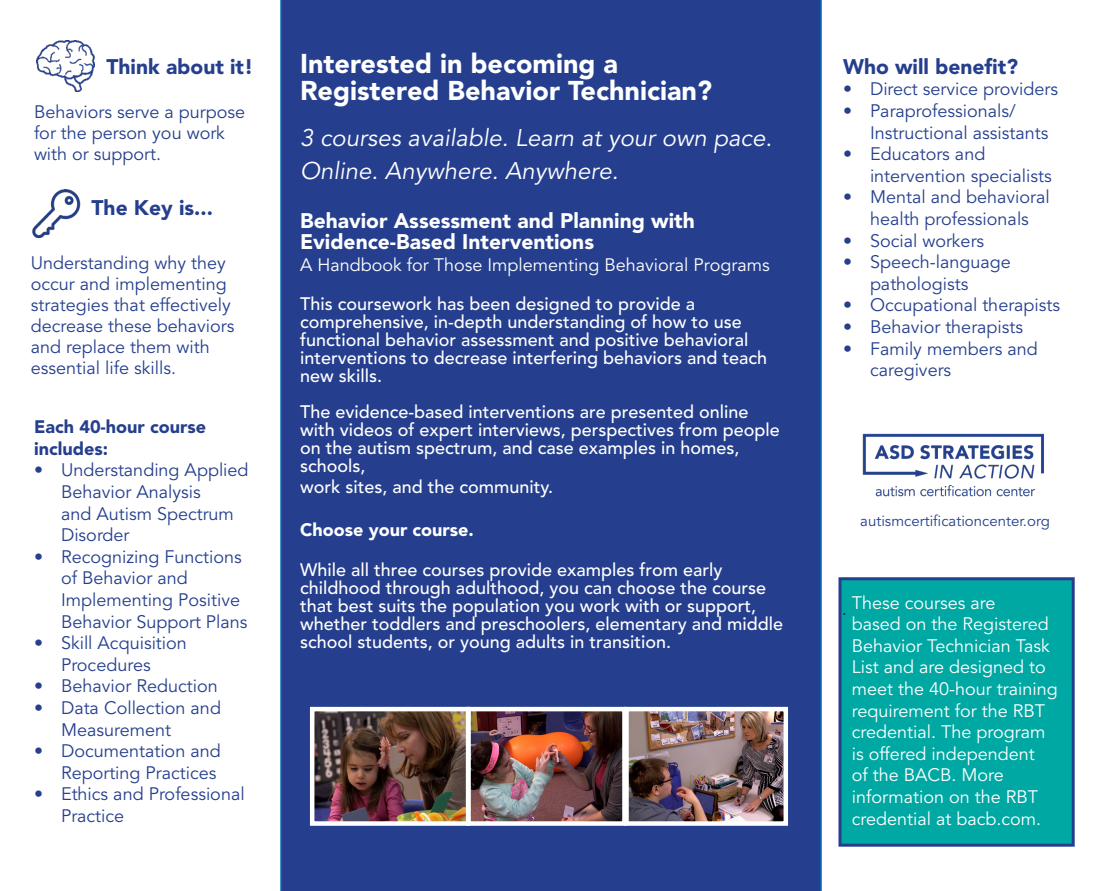
<style>
.page{position:relative;width:1107px;height:891px;background:#fff}
.page>*{position:absolute;margin:0;border:0;box-sizing:border-box;transform-origin:0 0}
.t1{font:900 27px/27px "Avenir LT Std";color:#fff}
.t2{font:italic 24px/32.4px "Avenir LT Std";color:#fff}
.t3{font:900 21px/21px "Avenir LT Std";color:#fff}
.t4{font:900 21px "Avenir LT Std";color:#253f8e}
.t5{font:18px/21.6px "Avenir LT Std";color:#253f8e}
.t6{font:500 18px/18px "Avenir LT Std";color:#fff}
.t7{font:18px/21.6px "Avenir LT Std";color:#fff}
.t8{font:900 18px/21.6px "Avenir LT Std";color:#253f8e}
.t9{font:18px "Times";color:#231f20}
.t10{font:15px "Avenir LT Std";color:#253f8e}
.s1{font-weight:500}
.s2{font-weight:900}
</style>
<div class="page">
<div style="left:280px;top:0;width:542px;height:891px;background:#253f8e"></div>
<div style="left:840px;top:579px;width:233px;height:266px;background:#00a8a3"></div>
<div style="left:838px;top:577px;width:237px;height:270px;border:3px solid #253f8e"></div>
<img style="left:862px;top:433px;width:182px;height:64px">
<img style="left:36px;top:41px;width:59px;height:50px">
<img style="left:32px;top:190px;width:48px;height:47px">
<img style="left:315px;top:712px;width:307px;height:109px">
<div style="left:310px;top:707px;width:160px;height:119px;border:4px solid #fff"></div>
<div style="left:466px;top:707px;width:161px;height:119px;border:4px solid #fff"></div>
<img style="left:629px;top:712px;width:154px;height:109px">
<div style="left:624px;top:707px;width:164px;height:119px;border:4px solid #fff"></div>
<p class="t4" style="left:107px;top:54px;width:148px">Think about it!</p>
<p class="t5" style="left:34px;top:102px;width:213px;line-height:21px">Behaviors serve a purpose for the person you work with or support.</p>
<p class="t4" style="left:92px;top:195px;width:123px">The Key is...</p>
<p class="t5" style="left:31px;top:253px;width:205px;line-height:21px">Understanding why they occur and implementing strategies that effectively decrease these behaviors and replace them with essential life skills.</p>
<p class="t8" style="left:34px;top:416px;width:174px">Each 40-hour course includes:</p>
<p class="t5" style="left:61px;top:460px;width:189px;text-indent:-27px">• Understanding Applied<br>Behavior Analysis<br>and Autism Spectrum<br>Disorder</p>
<p class="t5" style="left:61px;top:546px;width:188px;text-indent:-27px">• Recognizing Functions of Behavior and<br>Implementing Positive<br>Behavior Support Plans</p>
<p class="t5" style="left:34px;top:633px;width:154px;text-align:center">• Skill Acquisition<br>Procedures</p>
<p class="t5" style="left:34px;top:676px;width:185px">• Behavior Reduction</p>
<p class="t5" style="left:61px;top:697px;width:162px;text-indent:-27px">• Data Collection and<br>Measurement</p>
<p class="t5" style="left:34px;top:741px;width:188px;text-align:right">• Documentation and<br>Reporting Practices</p>
<p class="t5" style="left:61px;top:784px;width:185px;text-indent:-27px">• Ethics and Professional<br>Practice</p>
<p class="t1" style="left:300px;top:50px;width:414px">Interested in becoming a<br>Registered Behavior Technician?</p>
<p class="t2" style="left:300px;top:122px;width:474px">3 courses available. Learn at your own pace.<br>Online. Anywhere. Anywhere.</p>
<p class="t3" style="left:300px;top:210px;width:396px">Behavior Assessment and Planning with<br>Evidence-Based Interventions</p>
<p class="t7" style="left:300px;top:245px;width:471px;line-height:39px">A Handbook for Those Implementing Behavioral Programs<br><span class="s1">This coursework has been designed to provide a</span></p>
<p class="t6" style="left:300px;top:313px;width:469px">comprehensive, in-depth understanding of how to use functional behavior assessment and positive behavioral interventions to decrease interfering behaviors and teach new skills.</p>
<p class="t6" style="left:300px;top:403px;width:481px">The evidence-based interventions are presented online with videos of expert interviews, perspectives from people on the autism spectrum, and case examples in homes, schools,</p>
<p class="t6" style="left:300px;top:478px;width:255px">work sites, and the community.</p>
<p class="t6" style="left:300px;top:511px;width:424px;line-height:39.6px"><span class="s2">Choose your course.<br></span>While all three courses provide examples from early</p>
<p class="t6" style="left:300px;top:579px;width:485px">childhood through adulthood, you can choose the course that best suits the population you work with or support, whether toddlers and preschoolers, elementary and middle school students, or young adults in transition.</p>
<p class="t4" style="left:843px;top:54px;width:177px">Who will benefit?</p>
<p class="t5" style="left:843px;top:79px;width:217px">• Direct service providers</p>
<p class="t5" style="left:870px;top:100px;width:180px;text-indent:-27px">• Paraprofessionals/<br>Instructional assistants</p>
<p class="t5" style="left:870px;top:144px;width:183px;text-indent:-27px">• Educators and intervention specialists</p>
<p class="t5" style="left:843px;top:187px;width:208px;text-align:center">• Mental and behavioral health professionals</p>
<p class="t5" style="left:843px;top:230px;width:143px">• Social workers</p>
<p class="t5" style="left:870px;top:252px;width:142px;text-indent:-27px">• Speech-language pathologists</p>
<p class="t5" style="left:843px;top:295px;width:219px">• Occupational therapists</p>
<p class="t5" style="left:843px;top:316px;width:182px">• Behavior therapists</p>
<p class="t5" style="left:870px;top:338px;width:169px;text-indent:-27px">• Family members and caregivers</p>
<p class="t10" style="left:860px;top:512px;width:191px">autismcertificationcenter.org</p>
<p class="t7" style="left:852px;top:592px;width:207px">These courses are<br>based on the Registered<br>Behavior Technician Task<br>List and are designed to meet the 40-hour training requirement for the RBT credential. The program is offered independent<br>of the BACB. More information on the RBT credential at bacb.com.</p>
<p class="t9" style="left:842px;top:592px;width:6px">.</p>
</div>
